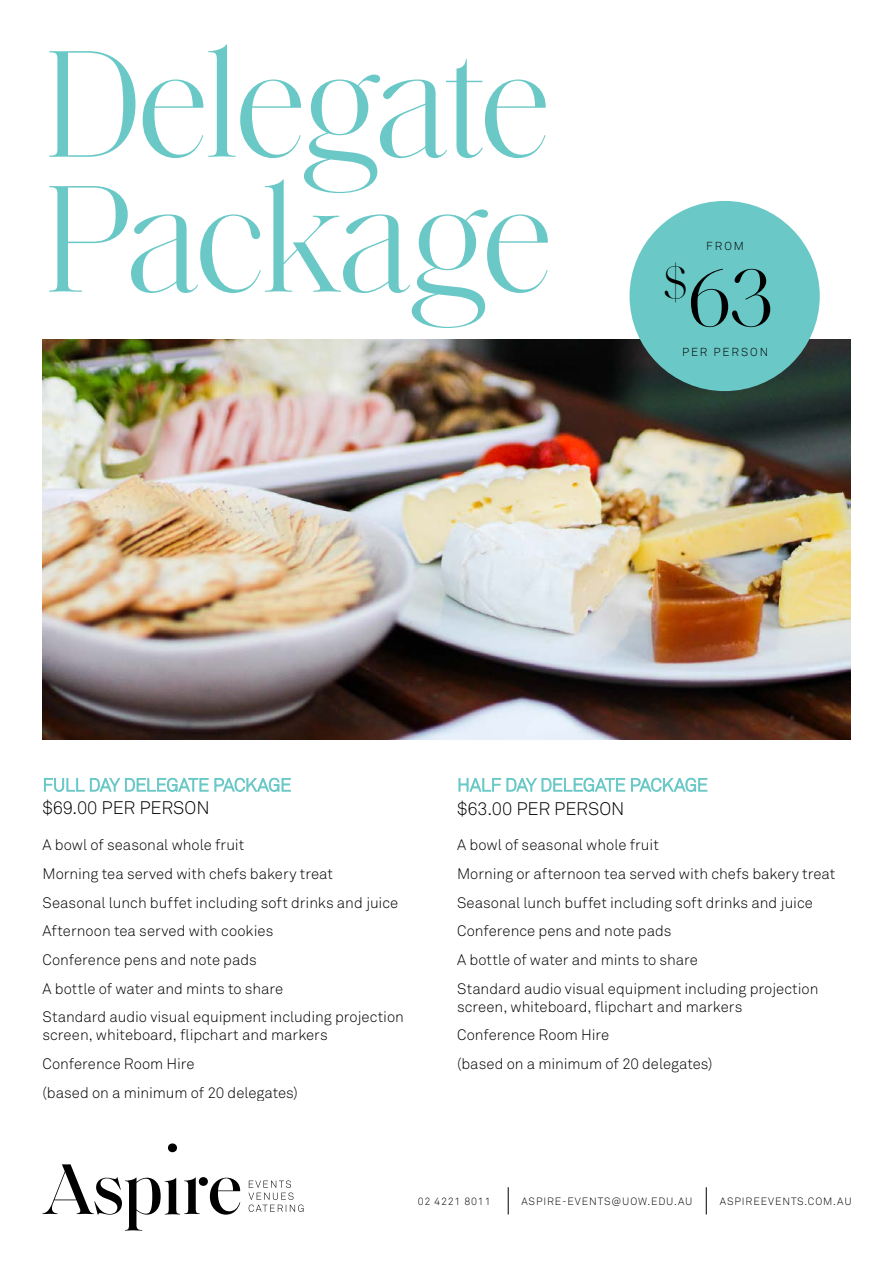
<style>
.page{position:relative;width:893px;height:1263px;background:#fff}
.page>*{position:absolute;margin:0;border:0;box-sizing:border-box;transform-origin:0 0}
.t1{font:300 155.25px/134.9px "Saol Display";letter-spacing:-.045em;color:#6ac9c7}
.t2{font:300 83.25px "Saol Display";color:#000}
.t3{font:300 18px "Akkurat Std";color:#000}
.t4{font:300 15px/28.7px "Akkurat Std";color:#000}
.t5{font:300 11.4px "Akkurat Std";letter-spacing:.17em;color:#000}
.t6{font:300 10.5px "Akkurat Std";letter-spacing:.085em;color:#000}
</style>
<div class="page">
<svg style="left:168px;top:1143px;width:9px;height:9px"></svg>
<svg style="left:43px;top:1164px;width:197px;height:66px"></svg>
<svg style="left:248px;top:1180px;width:55px;height:32px"></svg>
<img style="left:43px;top:339px;width:807px;height:400px">
<svg style="left:44px;top:778px;width:247px;height:14px"></svg>
<svg style="left:459px;top:778px;width:166px;height:14px"></svg>
<svg style="left:631px;top:778px;width:76px;height:14px"></svg>
<svg style="left:508px;top:1187px;width:1px;height:27px"></svg>
<svg style="left:706px;top:1187px;width:1px;height:27px"></svg>
<div style="left:630px;top:201px;width:190px;height:190px;background:#6ac9c7;border-radius:50%"></div>
<h1 class="t1" style="left:43px;top:27px;width:514px">Delegate<br>Package</h1>
<p class="t5" style="left:706px;top:239px;width:39px">FROM</p>
<h2 class="t2" style="left:662px;top:239px;width:113px"><sup>$</sup>63</h2>
<p class="t5" style="left:682px;top:345px;width:88px">PER PERSON</p>
<p class="t3" style="left:43px;top:797px;width:169px">$69.00 PER PERSON</p>
<p class="t3" style="left:457px;top:798px;width:169px">$63.00 PER PERSON</p>
<p class="t4" style="left:43px;top:831px;width:363px">A bowl of seasonal whole fruit<br>Morning tea served with chefs bakery treat<br>Seasonal lunch buffet including soft drinks and juice Afternoon tea served with cookies<br>Conference pens and note pads<br>A bottle of water and mints to share<br>Standard audio visual equipment including projection</p>
<p class="t4" style="left:43px;top:1021px;width:287px">screen, whiteboard, flipchart and markers<br>Conference Room Hire<br>(based on a minimum of 20 delegates)</p>
<p class="t4" style="left:457px;top:831px;width:380px">A bowl of seasonal whole fruit<br>Morning or afternoon tea served with chefs bakery treat Seasonal lunch buffet including soft drinks and juice Conference pens and note pads<br>A bottle of water and mints to share<br>Standard audio visual equipment including projection</p>
<p class="t4" style="left:457px;top:992px;width:287px">screen, whiteboard, flipchart and markers<br>Conference Room Hire<br>(based on a minimum of 20 delegates)</p>
<p class="t6" style="left:418px;top:1195px;width:75px">02 4221 8011</p>
<p class="t6" style="left:521px;top:1195px;width:173px">ASPIRE-EVENTS@UOW.EDU.AU</p>
<p class="t6" style="left:720px;top:1195px;width:133px">ASPIREEVENTS.COM.AU</p>
</div>
